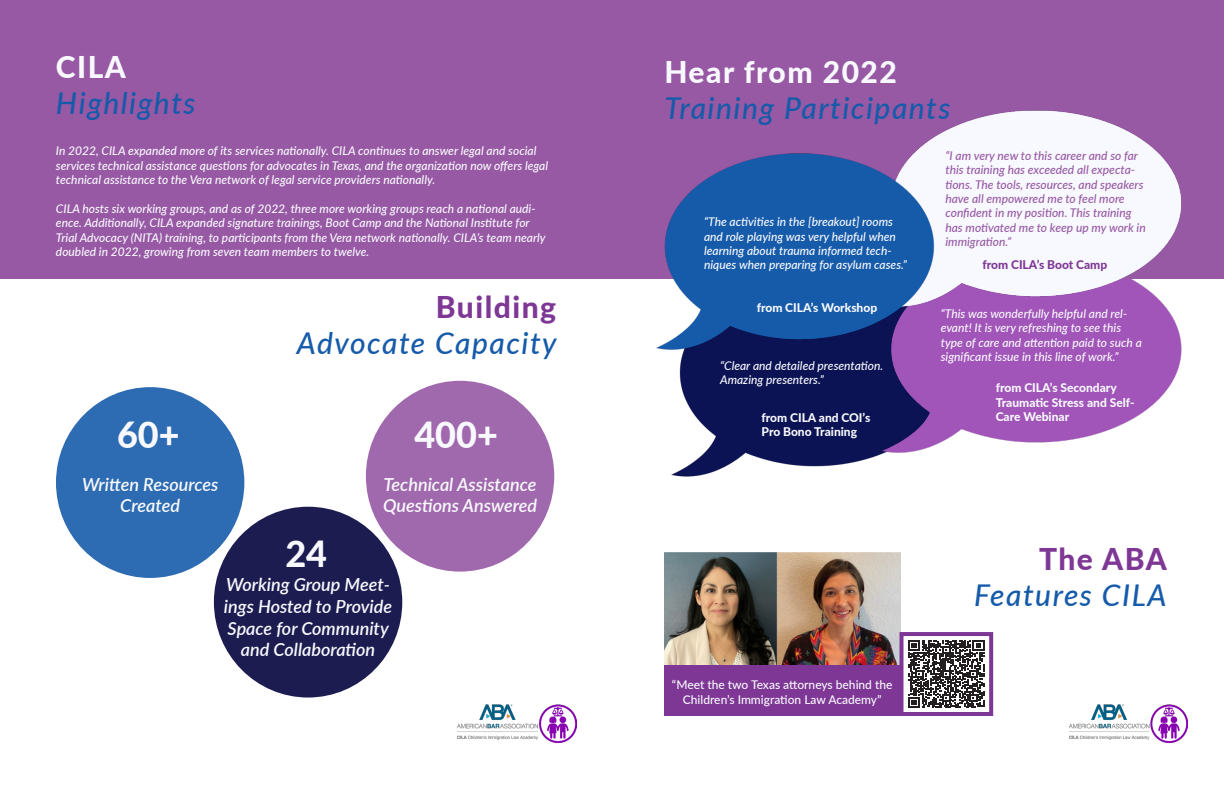
<style>
.page{position:relative;width:1224px;height:792px;background:#fff}
.page>*{position:absolute;margin:0;border:0;box-sizing:border-box;transform-origin:0 0}
.t1{font:800 36px "Lato";color:#f8f9fe}
.t2{font:italic 500 30px "Lato";letter-spacing:.05em;color:#165baa}
.t3{font:800 30px "Lato";letter-spacing:.05em;color:#f8f9fe}
.t4{font:800 30px "Lato";letter-spacing:.05em;color:#7e3795}
.t5{font:italic 600 18px/21.6px "Lato";color:#f8f9fe;text-align:center}
.t6{font:italic 500 12px/14.4px "Lato";color:#f8f9fe}
.t7{font:italic 500 12px/14.4px "Lato";color:#9759a4}
.t8{font:800 12px/14.4px "Lato";color:#f8f9fe}
.t9{font:500 12px/14.4px "Lato";color:#f8f9fe;text-align:center}
.t10{font:800 12px "Lato";color:#7e3795}
</style>
<div class="page">
<img style="left:671px;top:397px;width:204px;height:80px">
<img style="left:875px;top:355px;width:307px;height:102px">
<div style="left:0;top:0;width:1224px;height:279px;background:#9759a4"></div>
<div style="left:56px;top:387px;width:188px;height:191px;background:#2d6bb2;border-radius:50%"></div>
<div style="left:366px;top:381px;width:188px;height:191px;background:#a169ad;border-radius:50%"></div>
<div style="left:214px;top:507px;width:188px;height:191px;background:#1d1c51;border-radius:50%"></div>
<img style="left:941px;top:110px;width:241px;height:245px">
<img style="left:656px;top:133px;width:285px;height:264px">
<img style="left:457px;top:704px;width:119px;height:39px">
<img style="left:1069px;top:704px;width:119px;height:39px">
<img style="left:664px;top:552px;width:237px;height:113px">
<div style="left:664px;top:665px;width:236px;height:51px;background:#7e3795"></div>
<svg style="left:908px;top:640px;width:76px;height:68px"></svg>
<div style="left:900px;top:632px;width:93px;height:84px;border:4px solid #7e3795"></div>
<p class="t3" style="left:56px;top:45px;width:72px">CILA</p>
<p class="t2" style="left:56px;top:82px;width:141px">Highlights</p>
<p class="t6" style="left:56px;top:143px;width:494px">In 2022, CILA expanded more of its services nationally. CILA continues to answer legal and social services technical assistance questions for advocates in Texas, and the organization now offers legal technical assistance to the Vera network of legal service providers nationally.</p>
<p class="t6" style="left:56px;top:201px;width:491px">CILA hosts six working groups, and as of 2022, three more working groups reach a national audi&shy;ence. Additionally, CILA expanded signature trainings, Boot Camp and the National Institute for Trial Advocacy (NITA) training, to participants from the Vera network nationally. CILA’s team nearly doubled in 2022, growing from seven team members to twelve.</p>
<p class="t4" style="left:436px;top:284px;width:122px">Building</p>
<p class="t2" style="left:297px;top:321px;width:261px">Advocate Capacity</p>
<p class="t1" style="left:117px;top:409px;width:64px">60+</p>
<p class="t5" style="left:82px;top:473px;width:138px">Written Resources</p>
<p class="t5" style="left:120px;top:494px;width:61px">Created</p>
<p class="t1" style="left:414px;top:408px;width:85px">400+</p>
<p class="t5" style="left:384px;top:473px;width:155px">Technical Assistance</p>
<p class="t5" style="left:383px;top:494px;width:155px">Questions Answered</p>
<p class="t1" style="left:285px;top:527px;width:43px">24</p>
<p class="t5" style="left:224px;top:573px;width:170px">Working Group Meet&shy;ings Hosted to Provide<br>Space for Community and Collaboration</p>
<p class="t3" style="left:664px;top:49px;width:234px">Hear from 2022</p>
<p class="t2" style="left:664px;top:86px;width:288px">Training Participants</p>
<p class="t7" style="left:945px;top:148px;width:202px">“I am very new to this career and so far this training has exceeded all expecta&shy;tions. The tools, resources, and speakers have all empowered me to feel more confident in my position. This training has motivated me to keep up my work in immigration.”</p>
<p class="t10" style="left:983px;top:256px;width:126px">from CILA’s Boot Camp</p>
<p class="t6" style="left:704px;top:214px;width:204px">“The activities in the [breakout] rooms and role playing was very helpful when learning about trauma informed tech&shy;niques when preparing for asylum cases.”</p>
<p class="t8" style="left:757px;top:300px;width:122px">from CILA’s Workshop</p>
<p class="t6" style="left:941px;top:306px;width:203px">“This was wonderfully helpful and rel&shy;evant! It is very refreshing to see this type of care and attention paid to such a significant issue in this line of work.”</p>
<p class="t8" style="left:996px;top:380px;width:140px">from CILA’s Secondary<br>Traumatic Stress and Self-<br>Care Webinar</p>
<p class="t6" style="left:720px;top:358px;width:165px">“Clear and detailed presentation.<br>Amazing presenters.”</p>
<p class="t8" style="left:762px;top:409px;width:110px">from CILA and COI’s<br>Pro Bono Training</p>
<p class="t9" style="left:672px;top:677px;width:222px">“Meet the two Texas attorneys behind the<br>Children’s Immigration Law Academy”</p>
<p class="t4" style="left:1039px;top:537px;width:129px">The ABA</p>
<p class="t2" style="left:974px;top:573px;width:194px">Features CILA</p>
</div>
